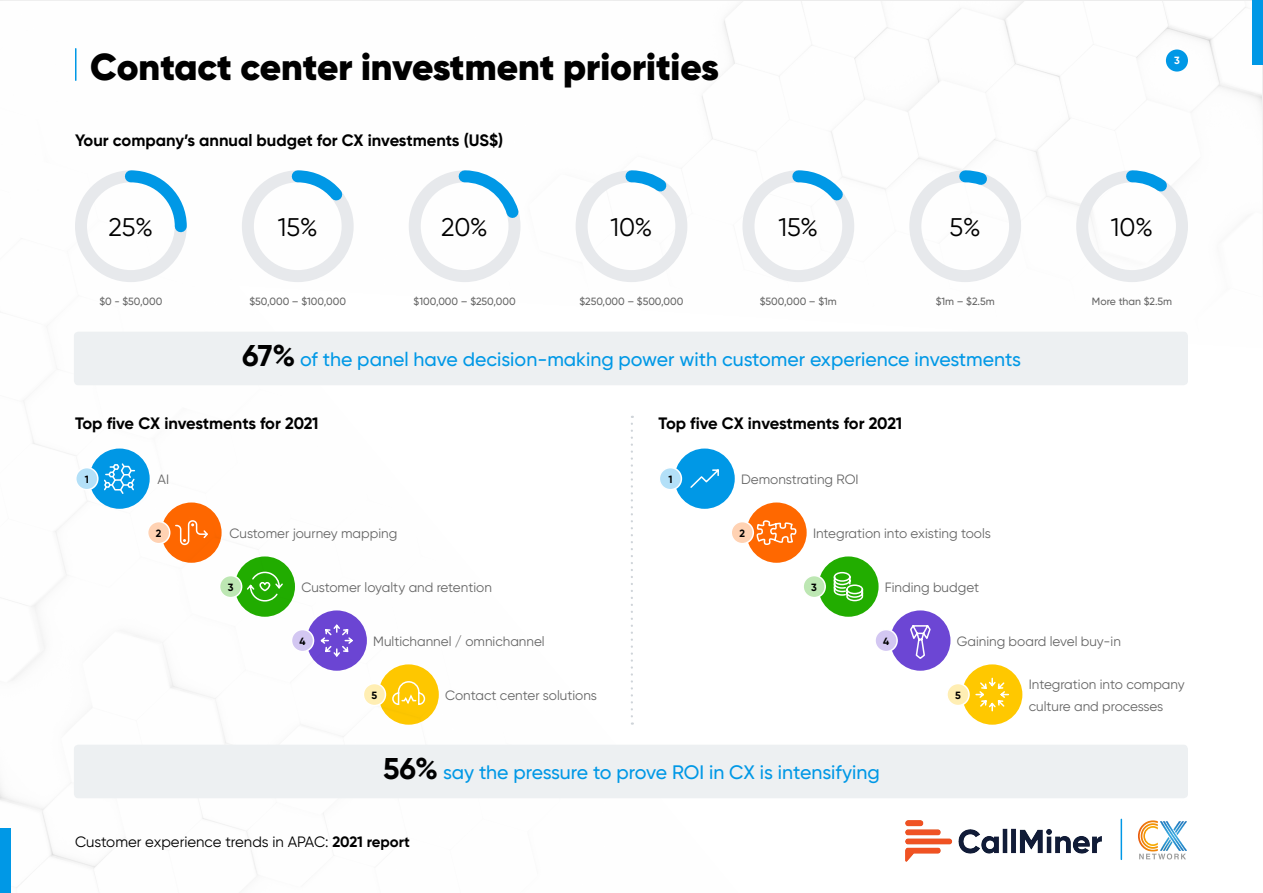
<style>
.page{position:relative;width:1263px;height:893px;background:#fff}
.page>*{position:absolute;margin:0;border:0;box-sizing:border-box;transform-origin:0 0}
.t1{font:900 37.5px "Gilroy";color:#000}
.t2{font:25.5px "Gilroy";color:#000}
.t3{font:500 19.5px "Gilroy";color:#0098e6}
.t4{font:700 16.5px "Gilroy";color:#000}
.t5{font:15px "Gilroy";color:#000}
.t6{font:13.5px "Gilroy";color:#666}
.t7{font:500 10.5px "Gilroy";color:#666}
.t8{font:700 10.5px "Gilroy";color:#000}
.t9{font:700 10.5px "Gilroy";color:#fff}
.s1{font-weight:700;font-size:30px;color:#000}
.s2{font-weight:700}
</style>
<div class="page">
<div style="left:1252px;top:0;width:11px;height:64px;background:#0098e6"></div>
<div style="left:0;top:828px;width:10px;height:65px;background:#0098e6"></div>
<div style="left:1166px;top:50px;width:22px;height:22px;background:#0098e6;border-radius:50%"></div>
<hr style="left:1120px;top:819px;width:2px;height:40px;background:#0098e6">
<svg style="left:1139px;top:821px;width:48px;height:38px"></svg>
<img style="left:1138px;top:820px;width:20px;height:32px">
<div style="left:74px;top:745px;width:1114px;height:53px;background:#edf0f2;border-radius:4px"></div>
<div style="left:74px;top:332px;width:1114px;height:53px;background:#edf0f2;border-radius:4px"></div>
<svg style="left:75px;top:170px;width:112px;height:112px"></svg>
<svg style="left:242px;top:170px;width:112px;height:112px"></svg>
<svg style="left:576px;top:170px;width:111px;height:112px"></svg>
<svg style="left:903px;top:164px;width:118px;height:118px"></svg>
<svg style="left:631px;top:424px;width:2px;height:301px"></svg>
<hr style="left:75px;top:49px;width:1px;height:31px;background:#0098e6">
<svg style="left:742px;top:164px;width:118px;height:118px"></svg>
<svg style="left:409px;top:170px;width:112px;height:112px"></svg>
<svg style="left:1070px;top:170px;width:118px;height:112px"></svg>
<div style="left:378px;top:664px;width:61px;height:61px;background:#ffc800;border-radius:50%"></div>
<svg style="left:392px;top:681px;width:34px;height:25px"></svg>
<div style="left:363px;top:683px;width:22px;height:23px;background:#ffeeb3;border-radius:50%"></div>
<div style="left:363px;top:683px;width:23px;height:23px;border:2px solid #fff;border-radius:50%"></div>
<div style="left:161px;top:502px;width:61px;height:61px;background:#ff6800;border-radius:50%"></div>
<div style="left:148px;top:522px;width:22px;height:22px;background:#ffd2b3;border-radius:50%"></div>
<div style="left:147px;top:521px;width:23px;height:23px;border:2px solid #fff;border-radius:50%"></div>
<svg style="left:175px;top:520px;width:33px;height:26px"></svg>
<div style="left:235px;top:556px;width:60px;height:61px;background:#22ad00;border-radius:50%"></div>
<div style="left:220px;top:576px;width:22px;height:22px;background:#bde7b3;border-radius:50%"></div>
<div style="left:219px;top:575px;width:23px;height:23px;border:2px solid #fff;border-radius:50%"></div>
<svg style="left:245px;top:556px;width:39px;height:46px"></svg>
<div style="left:307px;top:610px;width:60px;height:61px;background:#6c46d4;border-radius:50%"></div>
<div style="left:291px;top:629px;width:23px;height:23px;background:#d3c7f2;border-radius:50%"></div>
<div style="left:291px;top:629px;width:23px;height:23px;border:2px solid #fff;border-radius:50%"></div>
<svg style="left:320px;top:624px;width:33px;height:33px"></svg>
<div style="left:674px;top:448px;width:61px;height:61px;background:#0098e6;border-radius:50%"></div>
<div style="left:659px;top:468px;width:22px;height:22px;background:#b3e0f8;border-radius:50%"></div>
<div style="left:659px;top:467px;width:23px;height:23px;border:2px solid #fff;border-radius:50%"></div>
<svg style="left:690px;top:469px;width:29px;height:19px"></svg>
<div style="left:746px;top:502px;width:61px;height:61px;background:#ff6800;border-radius:50%"></div>
<div style="left:731px;top:522px;width:22px;height:22px;background:#ffd2b3;border-radius:50%"></div>
<div style="left:730px;top:521px;width:24px;height:23px;border:2px solid #fff;border-radius:50%"></div>
<svg style="left:755px;top:502px;width:43px;height:43px"></svg>
<div style="left:818px;top:556px;width:60px;height:61px;background:#22ad00;border-radius:50%"></div>
<div style="left:803px;top:576px;width:22px;height:22px;background:#bde7b3;border-radius:50%"></div>
<div style="left:802px;top:575px;width:24px;height:23px;border:2px solid #fff;border-radius:50%"></div>
<svg style="left:833px;top:571px;width:31px;height:31px"></svg>
<div style="left:890px;top:610px;width:60px;height:61px;background:#6c46d4;border-radius:50%"></div>
<div style="left:875px;top:629px;width:22px;height:23px;background:#d3c7f2;border-radius:50%"></div>
<div style="left:874px;top:629px;width:24px;height:23px;border:2px solid #fff;border-radius:50%"></div>
<svg style="left:910px;top:625px;width:21px;height:34px"></svg>
<div style="left:962px;top:664px;width:60px;height:61px;background:#ffc800;border-radius:50%"></div>
<div style="left:947px;top:683px;width:22px;height:23px;background:#ffeeb3;border-radius:50%"></div>
<div style="left:946px;top:683px;width:24px;height:23px;border:2px solid #fff;border-radius:50%"></div>
<svg style="left:975px;top:677px;width:34px;height:35px"></svg>
<div style="left:89px;top:448px;width:61px;height:61px;background:#0098e6;border-radius:50%"></div>
<svg style="left:104px;top:463px;width:32px;height:31px"></svg>
<div style="left:76px;top:468px;width:22px;height:22px;background:#b3e0f8;border-radius:50%"></div>
<div style="left:75px;top:467px;width:24px;height:23px;border:2px solid #fff;border-radius:50%"></div>
<img style="left:905px;top:820px;width:197px;height:41px">
<p class="t1" style="left:90px;top:43px;width:630px">Contact center investment priorities</p>
<p class="t4" style="left:75px;top:130px;width:430px">Your company’s annual budget for CX investments (US$)</p>
<p class="t2" style="left:109px;top:212px;width:46px">25%</p>
<p class="t2" style="left:278px;top:212px;width:42px">15%</p>
<p class="t2" style="left:441px;top:212px;width:48px">20%</p>
<p class="t2" style="left:610px;top:212px;width:44px">10%</p>
<p class="t2" style="left:778px;top:212px;width:42px">15%</p>
<p class="t2" style="left:949px;top:212px;width:33px">5%</p>
<p class="t7" style="left:99px;top:295px;width:64px">$0 - $50,000</p>
<p class="t7" style="left:249px;top:295px;width:98px">$50,000 – $100,000</p>
<p class="t7" style="left:414px;top:295px;width:104px">$100,000 – $250,000</p>
<p class="t7" style="left:579px;top:295px;width:105px">$250,000 – $500,000</p>
<p class="t7" style="left:760px;top:295px;width:79px">$500,000 – $1m</p>
<p class="t7" style="left:936px;top:295px;width:61px">$1m – $2.5m</p>
<p class="t3" style="left:242px;top:347px;width:780px"><span class="s1">67%</span> of the panel have decision-making power with customer experience investments</p>
<p class="t4" style="left:75px;top:413px;width:245px">Top five CX investments for 2021</p>
<p class="t4" style="left:659px;top:413px;width:245px">Top five CX investments for 2021</p>
<p class="t8" style="left:85px;top:473px;width:6px">1</p>
<p class="t6" style="left:158px;top:471px;width:13px">AI</p>
<p class="t8" style="left:668px;top:473px;width:6px">1</p>
<p class="t6" style="left:741px;top:471px;width:119px">Demonstrating ROI</p>
<p class="t8" style="left:156px;top:527px;width:7px">2</p>
<p class="t6" style="left:229px;top:525px;width:169px">Customer journey mapping</p>
<p class="t8" style="left:739px;top:527px;width:7px">2</p>
<p class="t6" style="left:813px;top:525px;width:180px">Integration into existing tools</p>
<p class="t8" style="left:228px;top:581px;width:7px">3</p>
<p class="t6" style="left:301px;top:579px;width:192px">Customer loyalty and retention</p>
<p class="t8" style="left:811px;top:581px;width:7px">3</p>
<p class="t6" style="left:885px;top:579px;width:96px">Finding budget</p>
<p class="t9" style="left:1174px;top:54px;width:7px">3</p>
<p class="t2" style="left:1111px;top:212px;width:44px">10%</p>
<p class="t7" style="left:1092px;top:295px;width:82px">More than $2.5m</p>
<p class="t8" style="left:299px;top:634px;width:8px">4</p>
<p class="t6" style="left:373px;top:633px;width:173px">Multichannel / omnichannel</p>
<p class="t8" style="left:371px;top:688px;width:7px">5</p>
<p class="t6" style="left:445px;top:687px;width:153px">Contact center solutions</p>
<p class="t8" style="left:883px;top:634px;width:8px">4</p>
<p class="t6" style="left:957px;top:633px;width:166px">Gaining board level buy-in</p>
<p class="t8" style="left:955px;top:688px;width:7px">5</p>
<p class="t6" style="left:1029px;top:676px;width:158px">Integration into company</p>
<p class="t6" style="left:1029px;top:698px;width:136px">culture and processes</p>
<p class="t3" style="left:383px;top:760px;width:498px"><span class="s1">56%</span> say the pressure to prove ROI in CX is intensifying</p>
<p class="t5" style="left:75px;top:832px;width:337px">Customer experience trends in APAC: <span class="s2">2021 report</span></p>
</div>
